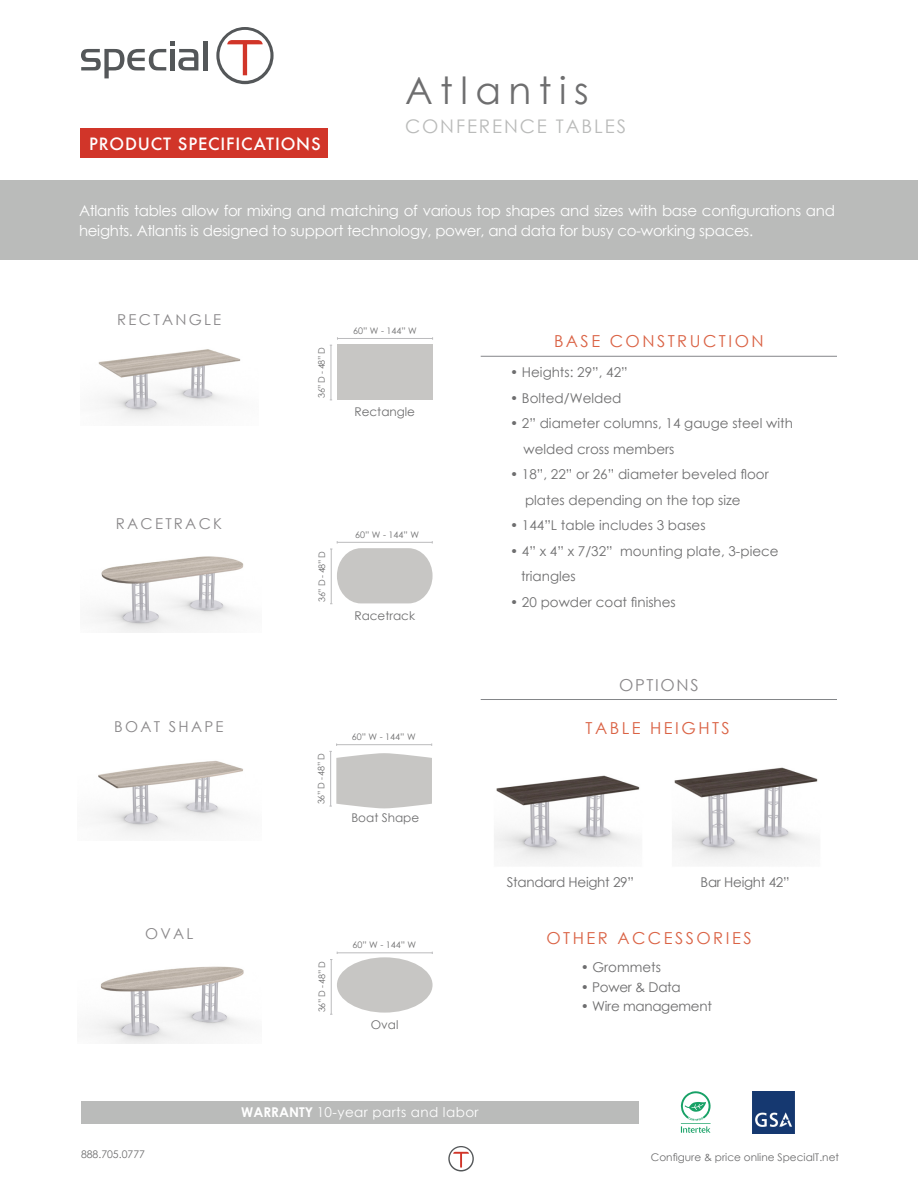
<style>
.page{position:relative;width:918px;height:1188px;background:#fff}
.page>*{position:absolute;margin:0;border:0;box-sizing:border-box;transform-origin:0 0}
.t1{font:37.5px "Century Gothic";letter-spacing:.2em;color:#6e6e6f}
.t2{font:18.75px "Century Gothic";letter-spacing:.1em;color:#babbba}
.t3{font:16.5px "Century Gothic";letter-spacing:.15em;color:#da6244}
.t4{font:500 16.5px "Futura";letter-spacing:.05em;color:#fff}
.t5{font:16.5px "Century Gothic";letter-spacing:.1em;color:#8a888a}
.t6{font:15px/19.5px "Century Gothic";letter-spacing:-.02em;color:#fff}
.t7{font:15px "Century Gothic";letter-spacing:.15em;color:#8a888a}
.t8{font:13.5px/25.5px "Century Gothic";color:#6e6e6f}
.t9{font:13.5px "Century Gothic";letter-spacing:-.02em;color:#6e6e6f}
.t10{font:13.5px "Century Gothic";letter-spacing:.03em;color:#fff}
.t11{font:12px "Century Gothic";color:#6e6e6f}
.t12{font:10.5px "Century Gothic";color:#6e6e6f}
.t13{font:9px "Century Gothic";color:#6e6e6f}
.s1{font-weight:700}
</style>
<div class="page">
<div style="left:80px;top:128px;width:248px;height:30px;background:#d13529"></div>
<hr style="left:204px;top:41px;width:4px;height:29px;background:#545759">
<svg style="left:81px;top:41px;width:117px;height:37px"></svg>
<svg style="left:216px;top:27px;width:58px;height:57px"></svg>
<svg style="left:448px;top:1146px;width:26px;height:25px"></svg>
<div style="left:0;top:181px;width:918px;height:79px;background:#babbba"></div>
<div style="left:337px;top:344px;width:96px;height:56px;background:#c7c6c4"></div>
<hr style="left:337px;top:338px;width:96px;height:1px;background:#bbbbbd">
<hr style="left:331px;top:345px;width:1px;height:55px;background:#bbbbbd">
<img style="left:98px;top:349px;width:143px;height:71px">
<svg style="left:330px;top:541px;width:103px;height:63px"></svg>
<img style="left:95px;top:556px;width:149px;height:76px">
<svg style="left:329px;top:744px;width:103px;height:64px"></svg>
<img style="left:98px;top:760px;width:145px;height:76px">
<div style="left:337px;top:957px;width:96px;height:56px;background:#c7c6c4;border-radius:50%"></div>
<hr style="left:337px;top:953px;width:95px;height:1px;background:#bbbbbd">
<hr style="left:331px;top:960px;width:1px;height:54px;background:#bbbbbd">
<img style="left:92px;top:966px;width:154px;height:78px">
<div style="left:81px;top:1101px;width:558px;height:22px;background:#babbba"></div>
<hr style="left:481px;top:356px;width:356px;height:1px;background:#848689">
<hr style="left:481px;top:699px;width:356px;height:1px;background:#848689">
<img style="left:494px;top:775px;width:146px;height:89px">
<img style="left:672px;top:767px;width:146px;height:97px">
<svg style="left:681px;top:1091px;width:30px;height:42px"></svg>
<img style="left:753px;top:1091px;width:42px;height:42px">
<p class="t4" style="left:89px;top:133px;width:233px">PRODUCT SPECIFICATIONS</p>
<h1 class="t1" style="left:405px;top:65px;width:185px">Atlantis</h1>
<h2 class="t2" style="left:405px;top:113px;width:223px">CONFERENCE TABLES</h2>
<p class="t6" style="left:79px;top:201px;width:757px">Atlantis tables allow for mixing and matching of various top shapes and sizes with base configurations and heights. Atlantis is designed to support technology, power, and data for busy co-working spaces.</p>
<p class="t7" style="left:117px;top:309px;width:105px">RECTANGLE</p>
<p class="t7" style="left:116px;top:513px;width:108px">RACETRACK</p>
<p class="t7" style="left:114px;top:716px;width:111px">BOAT SHAPE</p>
<p class="t7" style="left:145px;top:923px;width:50px">OVAL</p>
<p class="t13" style="left:315px;top:398px;width:52px;rotate:-90deg">36” D - 48” D</p>
<p class="t13" style="left:353px;top:324px;width:65px">60” W - 144” W</p>
<p class="t11" style="left:354px;top:403px;width:62px">Rectangle</p>
<p class="t13" style="left:316px;top:602px;width:52px;rotate:-90deg">36” D - 48” D</p>
<p class="t13" style="left:355px;top:528px;width:65px">60” W - 144” W</p>
<p class="t11" style="left:354px;top:607px;width:62px">Racetrack</p>
<p class="t13" style="left:315px;top:804px;width:52px;rotate:-90deg">36” D - 48” D</p>
<p class="t13" style="left:352px;top:730px;width:65px">60” W - 144” W</p>
<p class="t11" style="left:351px;top:810px;width:69px">Boat Shape</p>
<p class="t13" style="left:316px;top:1012px;width:52px;rotate:-90deg">36” D - 48” D</p>
<p class="t13" style="left:352px;top:939px;width:65px">60” W - 144” W</p>
<p class="t11" style="left:371px;top:1016px;width:29px">Oval</p>
<p class="t3" style="left:554px;top:330px;width:211px">BASE CONSTRUCTION</p>
<p class="t8" style="left:510px;top:359px;width:119px">• Heights: 29”, 42”</p>
<p class="t8" style="left:510px;top:385px;width:113px">• Bolted/Welded</p>
<p class="t8" style="left:524px;top:410px;width:271px;text-indent:-14px">• 2” diameter columns, 14 gauge steel with welded cross members</p>
<p class="t8" style="left:525px;top:461px;width:245px;text-indent:-15px">• 18”, 22” or 26” diameter beveled floor plates depending on the top size</p>
<p class="t8" style="left:510px;top:512px;width:197px">• 144”L table includes 3 bases</p>
<p class="t8" style="left:521px;top:538px;width:259px;text-indent:-11px">• 4” x 4” x 7/32” mounting plate, 3-piece triangles</p>
<p class="t8" style="left:510px;top:589px;width:167px">• 20 powder coat finishes</p>
<p class="t5" style="left:619px;top:673px;width:81px">OPTIONS</p>
<p class="t3" style="left:586px;top:717px;width:146px">TABLE HEIGHTS</p>
<p class="t9" style="left:507px;top:873px;width:129px">Standard Height 29”</p>
<p class="t9" style="left:701px;top:873px;width:91px">Bar Height 42”</p>
<p class="t3" style="left:546px;top:926px;width:207px">OTHER ACCESSORIES</p>
<p class="t8" style="left:581px;top:954px;width:82px">• Grommets</p>
<p class="t9" style="left:581px;top:977px;width:102px">• Power &amp; Data</p>
<p class="t9" style="left:581px;top:997px;width:133px">• Wire management</p>
<p class="t12" style="left:81px;top:1146px;width:65px">888.705.0777</p>
<p class="t10" style="left:241px;top:1103px;width:239px"><span class="s1">WARRANTY</span> 10-year parts and labor</p>
<p class="t12" style="left:651px;top:1150px;width:190px">Configure &amp; price online SpecialT.net</p>
</div>
